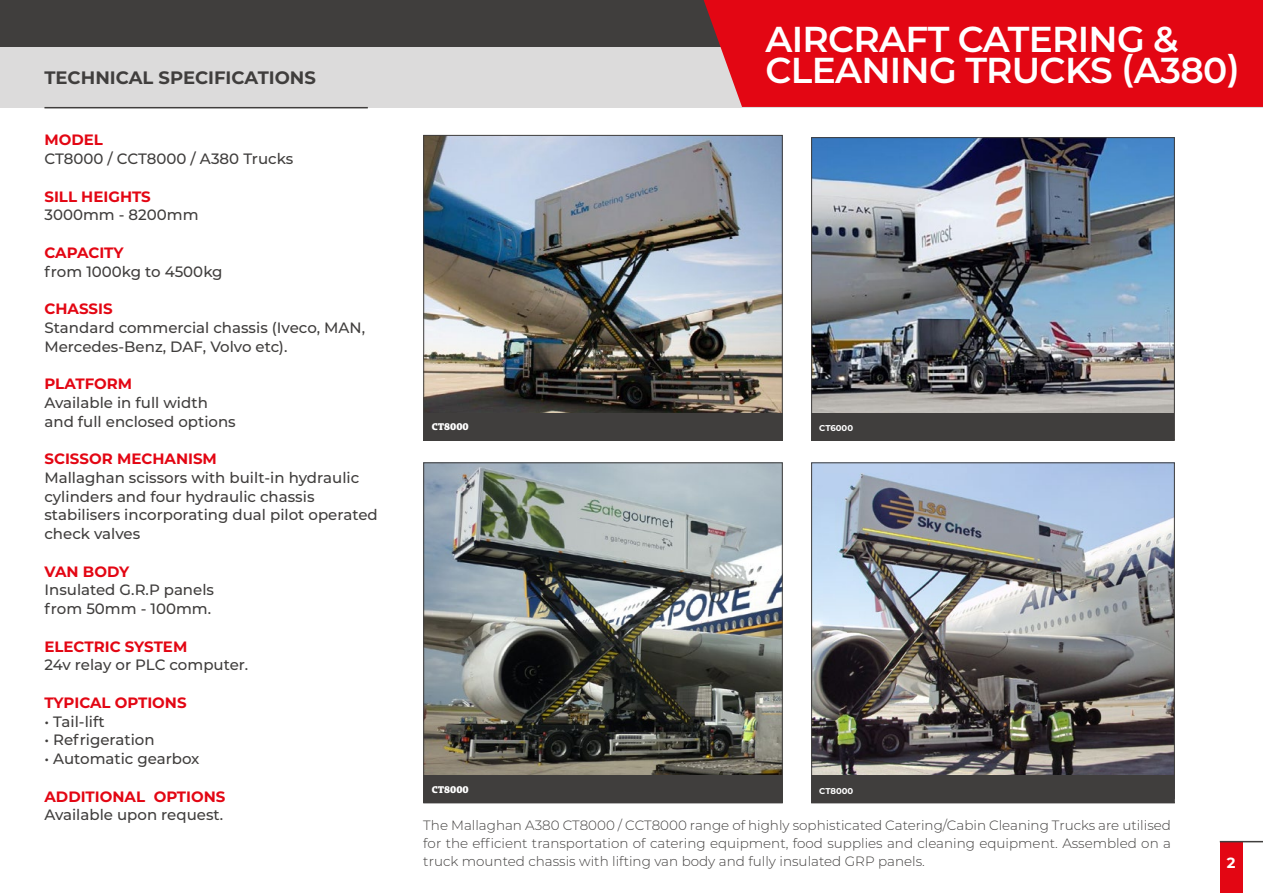
<style>
.page{position:relative;width:1263px;height:893px;background:#fff}
.page>*{position:absolute;margin:0;border:0;box-sizing:border-box;transform-origin:0 0}
.t1{font:600 36px/31.5px "Montserrat";letter-spacing:-.02em;color:#fff}
.t2{font:700 18px "Montserrat";color:#403e3d}
.t3{font:500 15px/18.8px "Montserrat";color:#403e3d}
.t4{font:700 15px "Montserrat";color:#e30613}
.t5{font:700 14.7px "Montserrat";color:#fff}
.t6{font:300 13.5px/18px "Montserrat";color:#403e3d;text-align:justify}
.t7{font:800 9px "Bommer Slab";color:#fff}
.t8{font:700 8.4px "Montserrat";color:#fff}
</style>
<div class="page">
<div style="left:1220px;top:842px;width:23px;height:51px;background:#e30613"></div>
<hr style="left:1220px;top:841px;width:43px;height:1px;background:#403e3d">
<div style="left:0;top:0;width:1263px;height:47px;background:#403e3d"></div>
<div style="left:0;top:47px;width:1263px;height:61px;background:#dcdbdb"></div>
<hr style="left:44px;top:107px;width:324px;height:1px;background:#403e3d">
<div style="left:704px;top:0;width:559px;height:107px;background:#e30613"></div>
<img style="left:425px;top:464px;width:356px;height:312px">
<img style="left:425px;top:137px;width:356px;height:276px">
<div style="left:423px;top:776px;width:360px;height:27px;background:#403e3d"></div>
<div style="left:423px;top:413px;width:360px;height:28px;background:#403e3d"></div>
<img style="left:813px;top:464px;width:360px;height:312px">
<img style="left:813px;top:139px;width:360px;height:274px">
<div style="left:811px;top:776px;width:363px;height:27px;background:#403e3d"></div>
<div style="left:811px;top:413px;width:363px;height:28px;background:#403e3d"></div>
<p class="t2" style="left:44px;top:65px;width:273px">TECHNICAL SPECIFICATIONS</p>
<p class="t4" style="left:44px;top:129px;width:60px">MODEL</p>
<p class="t3" style="left:44px;top:149px;width:250px">CT8000 / CCT8000 / A380 Trucks</p>
<p class="t4" style="left:44px;top:185px;width:108px">SILL HEIGHTS</p>
<p class="t3" style="left:44px;top:205px;width:156px">3000mm - 8200mm</p>
<p class="t4" style="left:44px;top:242px;width:81px">CAPACITY</p>
<p class="t3" style="left:44px;top:261px;width:180px">from 1000kg to 4500kg</p>
<p class="t4" style="left:44px;top:298px;width:70px">CHASSIS</p>
<p class="t3" style="left:44px;top:317px;width:322px">Standard commercial chassis (Iveco, MAN,<br>Mercedes-Benz, DAF, Volvo etc).</p>
<p class="t4" style="left:44px;top:373px;width:89px">PLATFORM</p>
<p class="t3" style="left:44px;top:392px;width:193px">Available in full width and full enclosed options</p>
<p class="t4" style="left:44px;top:448px;width:174px">SCISSOR MECHANISM</p>
<p class="t3" style="left:44px;top:467px;width:335px">Mallaghan scissors with built-in hydraulic cylinders and four hydraulic chassis stabilisers incorporating dual pilot operated check valves</p>
<p class="t4" style="left:44px;top:560px;width:86px">VAN BODY</p>
<p class="t3" style="left:44px;top:580px;width:171px">Insulated G.R.P panels from 50mm - 100mm.</p>
<p class="t4" style="left:44px;top:635px;width:144px">ELECTRIC SYSTEM</p>
<p class="t3" style="left:44px;top:655px;width:205px">24v relay or PLC computer.</p>
<p class="t4" style="left:44px;top:692px;width:144px">TYPICAL OPTIONS</p>
<p class="t3" style="left:44px;top:711px;width:62px">• Tail-lift</p>
<p class="t3" style="left:44px;top:730px;width:112px">• Refrigeration</p>
<p class="t3" style="left:44px;top:749px;width:157px">• Automatic gearbox</p>
<p class="t4" style="left:44px;top:785px;width:182px">ADDITIONAL OPTIONS</p>
<p class="t3" style="left:44px;top:805px;width:180px">Available upon request.</p>
<p class="t7" style="left:432px;top:420px;width:38px">CT8000</p>
<p class="t7" style="left:432px;top:783px;width:38px">CT8000</p>
<h1 class="t1" style="left:765px;top:22px;width:476px">AIRCRAFT CATERING &amp;<br>CLEANING TRUCKS (A380)</h1>
<p class="t8" style="left:819px;top:422px;width:35px">CT6000</p>
<p class="t8" style="left:819px;top:784px;width:36px">CT8000</p>
<p class="t6" style="left:423px;top:816px;width:749px">The Mallaghan A380 CT8000 / CCT8000 range of highly sophisticated Catering/Cabin Cleaning Trucks are utilised for the efficient transportation of catering equipment, food supplies and cleaning equipment. Assembled on a truck mounted chassis with lifting van body and fully insulated GRP panels.</p>
<p class="t5" style="left:1227px;top:852px;width:10px">2</p>
</div>
